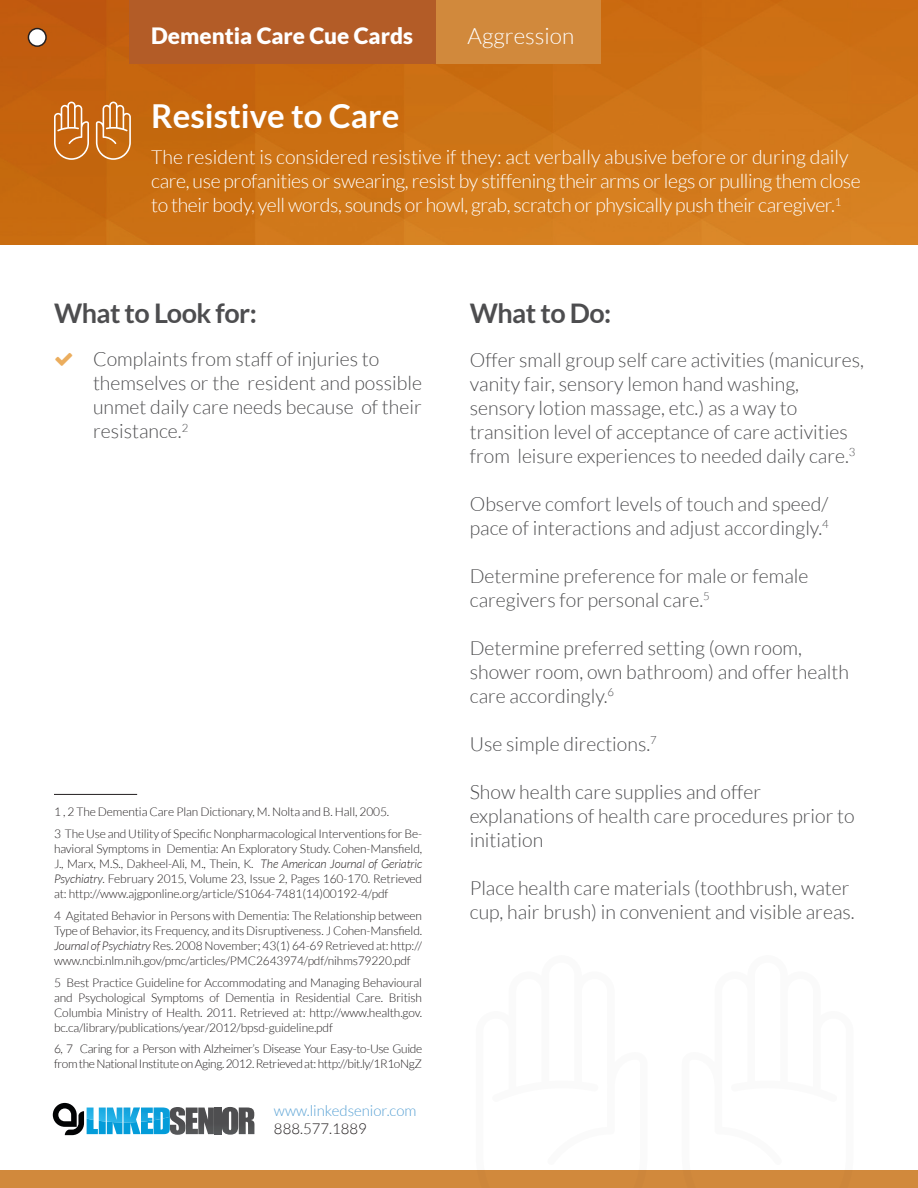
<style>
.page{position:relative;width:918px;height:1188px;background:#fff}
.page>*{position:absolute;margin:0;border:0;box-sizing:border-box;transform-origin:0 0}
.t1{font:700 33px "Lato";color:#fff}
.t2{font:700 27px "Lato";letter-spacing:-.02em;color:#4d4d4f}
.t3{font:900 22.5px "Lato";color:#fff}
.t4{font:300 22.5px "Lato";color:#fff}
.t5{font:300 19.5px/24px "Lato";color:#4d4d4f}
.t6{font:300 19.5px/24px "Lato";letter-spacing:-.02em;color:#fff}
.t7{font:300 15px "Lato";color:#58a1d4}
.t8{font:300 15px "Lato";color:#231f20}
.t9{font:300 12px/15px "Lato";letter-spacing:-.01em;color:#231f20;text-align:justify}
.t10{font:300 12px/15px "Lato";letter-spacing:-.03em;color:#231f20}
.s1{font-style:italic}
</style>
<div class="page">
<img style="left:0;top:0;width:918px;height:244px">
<div style="left:129px;top:0;width:309px;height:64px;background:#b35c27"></div>
<div style="left:436px;top:0;width:165px;height:64px;background:#d1893c"></div>
<div style="left:0;top:1171px;width:918px;height:17px;background:#d1893c"></div>
<hr style="left:54px;top:794px;width:83px;height:1px;background:#231f20">
<div style="left:28px;top:29px;width:18px;height:17px;background:#fff;border-radius:50%"></div>
<div style="left:28px;top:28px;width:19px;height:19px;border:2px solid #231f20;border-radius:50%"></div>
<div style="left:214px;top:1108px;width:7px;height:26px;background:#4e4e50"></div>
<svg style="left:222px;top:1107px;width:32px;height:28px"></svg>
<svg style="left:53px;top:1103px;width:161px;height:32px"></svg>
<svg style="left:476px;top:1170px;width:172px;height:1px"></svg>
<svg style="left:682px;top:1170px;width:172px;height:1px"></svg>
<svg style="left:54px;top:102px;width:35px;height:58px;background:#d0833f"></svg>
<svg style="left:96px;top:102px;width:35px;height:58px;background:#d18640"></svg>
<p class="t3" style="left:151px;top:23px;width:263px">Dementia Care Cue Cards</p>
<p class="t4" style="left:468px;top:24px;width:108px">Aggression</p>
<p class="t1" style="left:151px;top:97px;width:250px">Resistive to Care</p>
<p class="t6" style="left:151px;top:145px;width:711px">The resident is considered resistive if they: act verbally abusive before or during daily care, use profanities or swearing, resist by stiffening their arms or legs or pulling them close to their body, yell words, sounds or howl, grab, scratch or physically push their caregiver.<sup>1</sup></p>
<p class="t2" style="left:54px;top:298px;width:204px">What to Look for:</p>
<p class="t5" style="left:93px;top:347px;width:331px">Complaints from staff of injuries to themselves or the resident and possible unmet daily care needs because of their resistance.<sup>2</sup></p>
<p class="t9" style="left:54px;top:805px;width:337px">1 , 2 The Dementia Care Plan Dictionary, M. Nolta and B. Hall, 2005.</p>
<p class="t9" style="left:54px;top:826px;width:370px">3 The Use and Utility of Specific Nonpharmacological Interventions for Be&shy;havioral Symptoms in Dementia: An Exploratory Study. Cohen-Mansfield, J., Marx, M.S., Dakheel-Ali, M., Thein, K. <span class="s1">The American Journal of Geriatric Psychiatry</span>. February 2015, Volume 23, Issue 2, Pages 160-170. Retrieved at: http://www.ajgponline.org/article/S1064-7481(14)00192-4/pdf</p>
<p class="t9" style="left:54px;top:908px;width:370px">4 Agitated Behavior in Persons with Dementia: The Relationship between Type of Behavior, its Frequency, and its Disruptiveness. J Cohen-Mansfield.<br><span class="s1">Journal of Psychiatry</span> Res. 2008 November; 43(1) 64-69 Retrieved at: http:// www.ncbi.nlm.nih.gov/pmc/articles/PMC2643974/pdf/nihms79220.pdf</p>
<p class="t9" style="left:54px;top:975px;width:370px">5 Best Practice Guideline for Accommodating and Managing Behavioural and Psychological Symptoms of Dementia in Residential Care. British Columbia Ministry of Health. 2011. Retrieved at: http://www.health.gov. bc.ca/library/publications/year/2012/bpsd-guideline.pdf</p>
<p class="t10" style="left:54px;top:1042px;width:370px">6, 7 Caring for a Person with Alzheimer’s Disease Your Easy-to-Use Guide from the National Institute on Aging. 2012. Retrieved at: http://bit.ly/1R1oNgZ</p>
<p class="t7" style="left:274px;top:1103px;width:144px">www.linkedsenior.com</p>
<p class="t8" style="left:274px;top:1121px;width:94px">888.577.1889</p>
<p class="t2" style="left:470px;top:298px;width:143px">What to Do:</p>
<p class="t5" style="left:470px;top:348px;width:396px">Offer small group self care activities (manicures, vanity fair, sensory lemon hand washing, sensory lotion massage, etc.) as a way to transition level of acceptance of care activities from leisure experiences to needed daily care.<sup>3</sup></p>
<p class="t5" style="left:470px;top:492px;width:361px">Observe comfort levels of touch and speed/ pace of interactions and adjust accordingly.<sup>4</sup></p>
<p class="t5" style="left:470px;top:564px;width:340px">Determine preference for male or female caregivers for personal care.<sup>5</sup></p>
<p class="t5" style="left:470px;top:636px;width:381px">Determine preferred setting (own room, shower room, own bathroom) and offer health care accordingly.<sup>6</sup></p>
<p class="t5" style="left:470px;top:732px;width:189px">Use simple directions.<sup>7</sup></p>
<p class="t5" style="left:470px;top:780px;width:386px">Show health care supplies and offer explanations of health care procedures prior to initiation</p>
<p class="t5" style="left:470px;top:876px;width:386px">Place health care materials (toothbrush, water cup, hair brush) in convenient and visible areas.</p>
</div>
